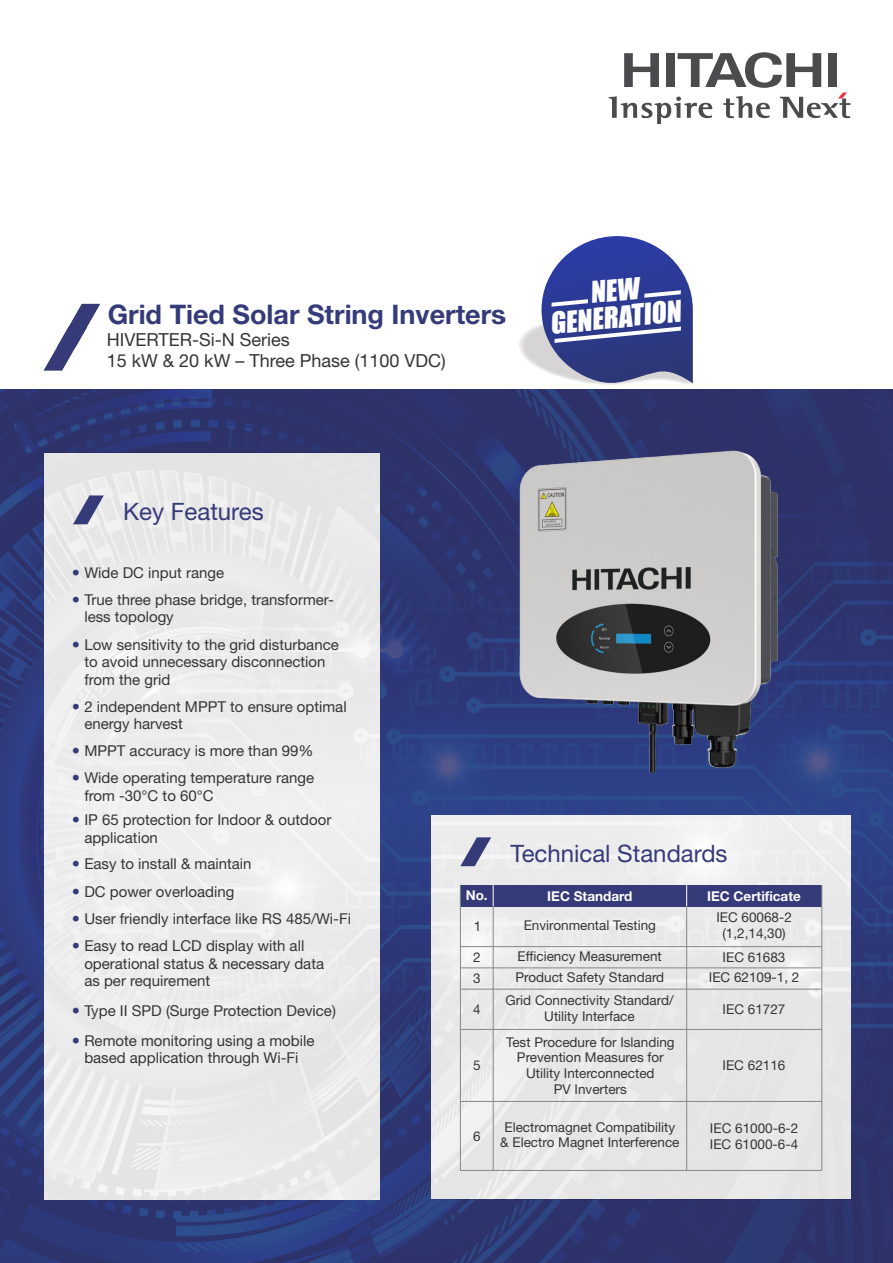
<style>
.page{position:relative;width:893px;height:1263px;background:#fff}
.page>*{position:absolute;margin:0;border:0;box-sizing:border-box;transform-origin:0 0}
.t1{font:27.6px/27.2px "Impact";color:#fefefe;text-align:center}
.t2{font:700 27px "Helvetica Neue LT";color:#353a79}
.t3{font:24px "Helvetica Neue LT";color:#353a79}
.t4{font:18px/21px "Helvetica Neue LT";color:#373435}
.t5{font:15px/27.2px "Helvetica Neue LT";color:#373435}
.t6{font:13.5px/15.8px "Helvetica Neue LT";color:#373435;text-align:center}
.t7{font:700 13.5px "Helvetica Neue LT";color:#fefefe}
</style>
<div class="page">
<svg style="left:609px;top:52px;width:241px;height:72px"></svg>
<img style="left:0;top:389px;width:893px;height:874px">
<svg style="left:44px;top:304px;width:56px;height:67px"></svg>
<img style="left:431px;top:816px;width:419px;height:383px">
<div style="left:460px;top:885px;width:33px;height:21px;background:#353a79"></div>
<div style="left:493px;top:885px;width:194px;height:21px;background:#353a79"></div>
<div style="left:687px;top:885px;width:135px;height:21px;background:#353a79"></div>
<hr style="left:493px;top:906px;width:1px;height:264px;background:#848688">
<hr style="left:460px;top:946px;width:362px;height:1px;background:#848688">
<hr style="left:686px;top:906px;width:1px;height:264px;background:#848688">
<svg style="left:686px;top:885px;width:1px;height:21px"></svg>
<svg style="left:493px;top:885px;width:1px;height:21px"></svg>
<hr style="left:460px;top:967px;width:362px;height:1px;background:#848688">
<hr style="left:460px;top:989px;width:362px;height:1px;background:#848688">
<hr style="left:460px;top:1029px;width:362px;height:1px;background:#848688">
<hr style="left:460px;top:1101px;width:362px;height:1px;background:#848688">
<svg style="left:460px;top:837px;width:31px;height:29px"></svg>
<hr style="left:821px;top:885px;width:1px;height:285px;background:#848688">
<hr style="left:460px;top:885px;width:1px;height:285px;background:#848688">
<hr style="left:460px;top:1170px;width:362px;height:1px;background:#848688">
<div style="left:44px;top:453px;width:335px;height:746px;background:#ebebeb"></div>
<svg style="left:73px;top:495px;width:31px;height:29px"></svg>
<svg style="left:519px;top:236px;width:174px;height:149px"></svg>
<img style="left:509px;top:446px;width:272px;height:331px">
<svg style="left:73px;top:569px;width:6px;height:6px"></svg>
<svg style="left:73px;top:596px;width:6px;height:6px"></svg>
<svg style="left:73px;top:641px;width:6px;height:6px"></svg>
<svg style="left:73px;top:703px;width:6px;height:6px"></svg>
<svg style="left:73px;top:748px;width:6px;height:6px"></svg>
<svg style="left:73px;top:775px;width:6px;height:6px"></svg>
<svg style="left:73px;top:816px;width:6px;height:6px"></svg>
<svg style="left:73px;top:861px;width:6px;height:6px"></svg>
<svg style="left:73px;top:888px;width:6px;height:6px"></svg>
<svg style="left:73px;top:915px;width:6px;height:6px"></svg>
<svg style="left:73px;top:943px;width:6px;height:6px"></svg>
<svg style="left:73px;top:1008px;width:6px;height:6px"></svg>
<svg style="left:73px;top:1037px;width:6px;height:6px"></svg>
<h2 class="t2" style="left:108px;top:305px;width:399px">Grid Tied Solar String Inverters</h2>
<p class="t4" style="left:107px;top:331px;width:340px">HIVERTER-Si-N Series<br>15 kW &amp; 20 kW Three Phase (1100 VDC)</p>
<h1 class="t1" style="left:546px;top:285px;width:133px;rotate:-6deg">NEW<br>GENERATION</h1>
<h3 class="t3" style="left:123px;top:503px;width:142px">Key Features</h3>
<p class="t5" style="left:84px;top:560px;width:251px">Wide DC input range<br>True three phase bridge, transformer-</p>
<p class="t5" style="left:84px;top:605px;width:256px">less topology<br>Low sensitivity to the grid disturbance</p>
<p class="t5" style="left:84px;top:654px;width:243px;line-height:17.5px">to avoid unnecessary disconnection from the grid</p>
<p class="t5" style="left:84px;top:699px;width:264px;line-height:17.5px">2 independent MPPT to ensure optimal energy harvest</p>
<p class="t5" style="left:84px;top:739px;width:231px">MPPT accuracy is more than 99%<br>Wide operating temperature range</p>
<p class="t5" style="left:84px;top:785px;width:248px;line-height:24.3px">from -30°C to 60°C<br>IP 65 protection for Indoor &amp; outdoor</p>
<p class="t5" style="left:84px;top:825px;width:268px">application<br>Easy to install &amp; maintain<br>DC power overloading<br>User friendly interface like RS 485/Wi-Fi<br>Easy to read LCD display with all</p>
<p class="t5" style="left:84px;top:956px;width:241px;line-height:17.5px">operational status &amp; necessary data as per requirement</p>
<p class="t5" style="left:84px;top:997px;width:253px;line-height:29.7px">Type II SPD (Surge Protection Device)<br>Remote monitoring using a mobile</p>
<p class="t5" style="left:84px;top:1046px;width:216px">based application through Wi-Fi</p>
<h3 class="t3" style="left:511px;top:845px;width:218px">Technical Standards</h3>
<p class="t7" style="left:466px;top:891px;width:24px">No.</p>
<p class="t7" style="left:547px;top:891px;width:87px">IEC Standard</p>
<p class="t7" style="left:707px;top:891px;width:95px">IEC Certificate</p>
<p class="t6" style="left:474px;top:920px;width:9px">1</p>
<p class="t6" style="left:473px;top:948px;width:9px;line-height:21.1px;text-align:left">2<br>3</p>
<p class="t6" style="left:473px;top:1003px;width:9px">4</p>
<p class="t6" style="left:473px;top:1059px;width:9px">5</p>
<p class="t6" style="left:473px;top:1129px;width:9px">6</p>
<p class="t6" style="left:524px;top:918px;width:134px">Environmental Testing</p>
<p class="t6" style="left:515px;top:946px;width:150px;line-height:21.3px;text-align:left">Efficiency Measurement<br>Product Safety Standard</p>
<p class="t6" style="left:505px;top:993px;width:170px">Grid Connectivity Standard/<br>Utility Interface</p>
<p class="t6" style="left:506px;top:1035px;width:170px">Test Procedure for Islanding<br>Prevention Measures for<br>Utility Interconnected<br>PV Inverters</p>
<p class="t6" style="left:500px;top:1120px;width:181px">Electromagnet Compatibility &amp; Electro Magnet Interference</p>
<p class="t6" style="left:716px;top:911px;width:77px">IEC 60068-2 (1,2,14,30)</p>
<p class="t6" style="left:709px;top:948px;width:92px;line-height:20.4px">IEC 61683<br>IEC 62109-1, 2</p>
<p class="t6" style="left:723px;top:1003px;width:64px">IEC 61727</p>
<p class="t6" style="left:723px;top:1059px;width:64px">IEC 62116</p>
<p class="t6" style="left:710px;top:1121px;width:90px;text-align:left">IEC 61000-6-2<br>IEC 61000-6-4</p>
</div>
